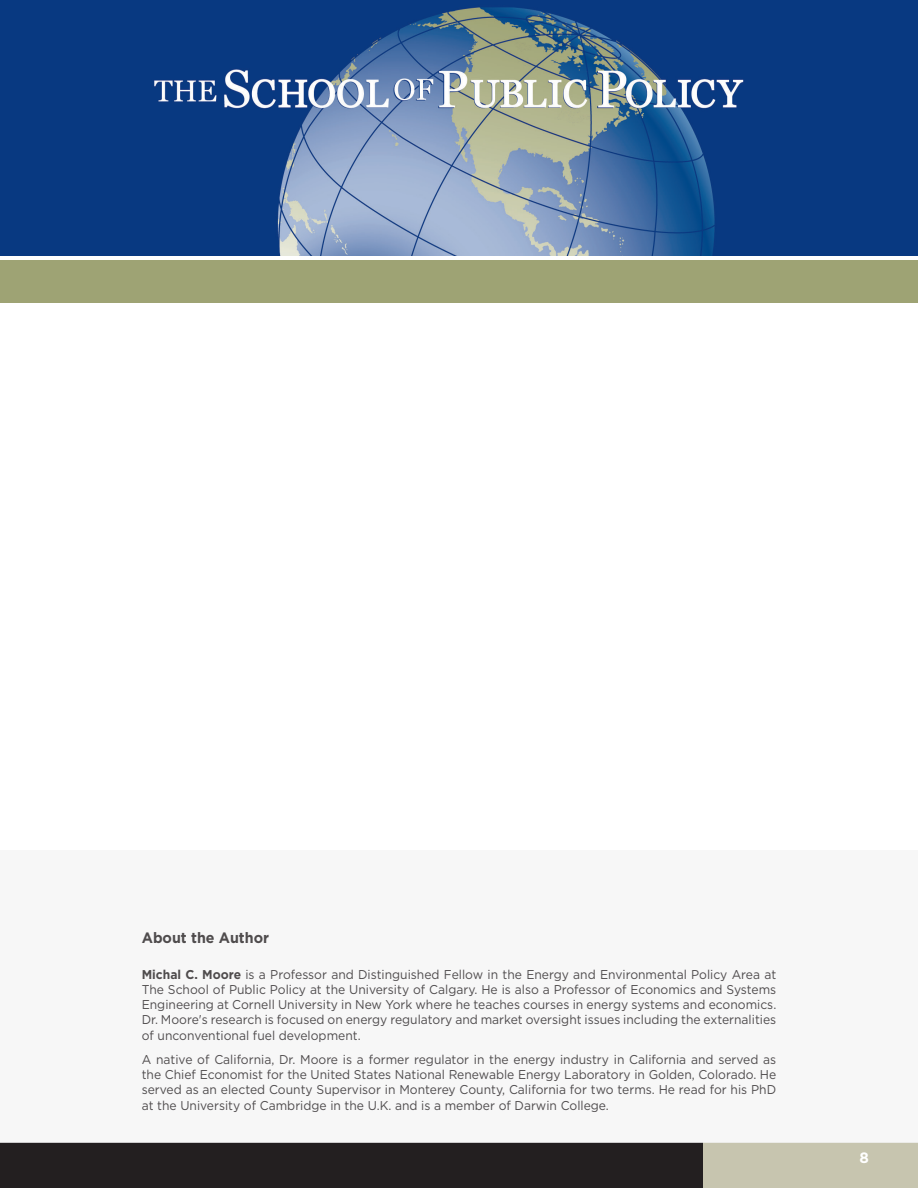
<style>
.page{position:relative;width:918px;height:1188px;background:#fff}
.page>*{position:absolute;margin:0;border:0;box-sizing:border-box;transform-origin:0 0}
.t1{font:700 15px "Gotham";color:#231f20;scale:.95 1}
.Page_Numbers__gotham{font:700 15px "Gotham";color:#fff}
.t2{font:12.75px/15.3px "Gotham";color:#231f20;text-align:justify;scale:.95 1}
.s1{font-weight:700}
</style>
<div class="page">
<div style="left:703px;top:1143px;width:215px;height:45px;background:#c7c5af"></div>
<div style="left:0;top:1143px;width:703px;height:45px;background:#231f20"></div>
<div style="left:0;top:261px;width:918px;height:42px;background:#9ea374"></div>
<img style="left:0;top:0;width:918px;height:256px">
<div style="left:0;top:850px;width:918px;height:293px;background:#f5f5f6"></div>
<p class="t1" style="left:142px;top:928px;width:136px">About the Author</p>
<p class="t2" style="left:142px;top:966px;width:669px"><span class="s1">Michal C. Moore</span> is a Professor and Distinguished Fellow in the Energy and Environmental Policy Area at The School of Public Policy at the University of Calgary. He is also a Professor of Economics and Systems Engineering at Cornell University in New York where he teaches courses in energy systems and economics.<br>Dr. Moore's research is focused on energy regulatory and market oversight issues including the externalities of unconventional fuel development.</p>
<p class="t2" style="left:142px;top:1051px;width:669px">A native of California, Dr. Moore is a former regulator in the energy industry in California and served as the Chief Economist for the United States National Renewable Energy Laboratory in Golden, Colorado. He served as an elected County Supervisor in Monterey County, California for two terms. He read for his PhD at the University of Cambridge in the U.K. and is a member of Darwin College.</p>
<p class="Page_Numbers__gotham" style="left:860px;top:1148px;width:11px">8</p>
</div>
